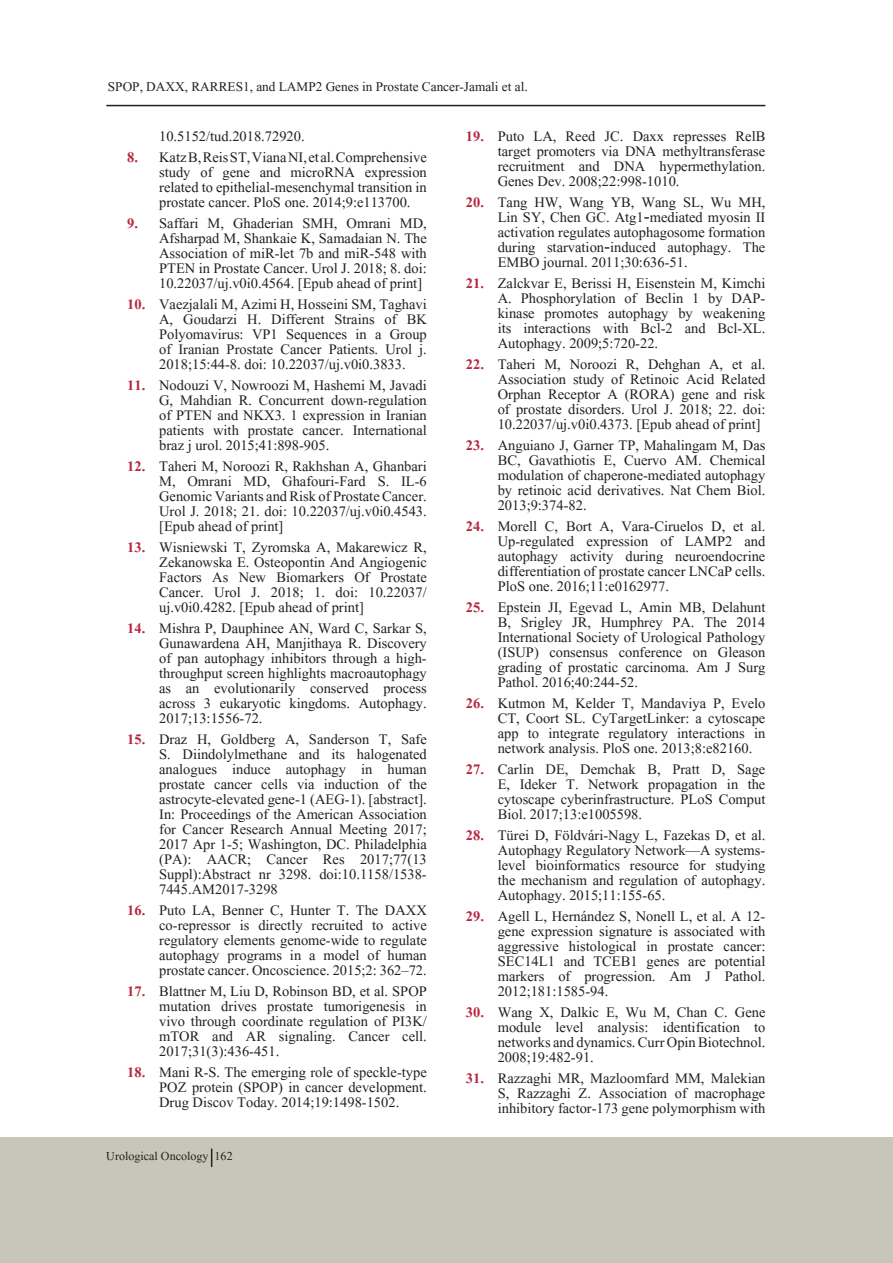
<style>
.page{position:relative;width:893px;height:1263px;background:#fff}
.page>*{position:absolute;margin:0;border:0;box-sizing:border-box;transform-origin:0 0}
.t1{font:18px/15px "Aparajita";color:#231f20;text-align:justify}
.t2{font:16.5px "Aparajita";color:#231f20}
.t3{font:15px "Aparajita";color:#231f20}
.s1{font-weight:700;color:#b62841}
.s2{font-family:"Times New Roman"}
</style>
<div class="page">
<div style="left:0;top:1137px;width:893px;height:126px;background:#c7c7b9"></div>
<hr style="left:106px;top:105px;width:659px;height:1px;background:#231f20">
<svg style="left:211px;top:1148px;width:1px;height:19px"></svg>
<p class="t2" style="left:108px;top:79px;width:421px">SPOP, DAXX, RARRES1, and LAMP2 Genes in Prostate Cancer-Jamali et al.</p>
<p class="t1" style="left:159px;top:130px;width:147px">10.5152/tud.2018.72920.</p>
<p class="t1" style="left:159px;top:151px;width:269px;text-indent:-32px"><span class="s1">8.</span> Katz B, Reis ST, Viana NI, et al. Comprehensive study of gene and microRNA expression related to epithelial-mesenchymal transition in prostate cancer. PloS one. 2014;9:e113700.</p>
<p class="t1" style="left:159px;top:217px;width:269px;text-indent:-32px"><span class="s1">9.</span> Saffari M, Ghaderian SMH, Omrani MD, Afsharpad M, Shankaie K, Samadaian N. The Association of miR-let 7b and miR-548 with PTEN in Prostate Cancer. Urol J. 2018; 8. doi:<br>10.22037/uj.v0i0.4564. [Epub ahead of print]</p>
<p class="t1" style="left:159px;top:298px;width:269px;text-indent:-32px"><span class="s1">10.</span> Vaezjalali M, Azimi H, Hosseini SM, Taghavi A, Goudarzi H. Different Strains of BK Polyomavirus: VP1 Sequences in a Group of Iranian Prostate Cancer Patients. Urol j.<br>2018;15:44-8. doi: 10.22037/uj.v0i0.3833.</p>
<p class="t1" style="left:159px;top:379px;width:269px;text-indent:-32px"><span class="s1">11.</span> Nodouzi V, Nowroozi M, Hashemi M, Javadi G, Mahdian R. Concurrent down-regulation of PTEN and NKX3. 1 expression in Iranian patients with prostate cancer. International braz j urol. 2015;41:898-905.</p>
<p class="t1" style="left:159px;top:460px;width:269px;text-indent:-32px"><span class="s1">12.</span> Taheri M, Noroozi R, Rakhshan A, Ghanbari M, Omrani MD, Ghafouri-Fard S. IL-6<br>Genomic Variants and Risk of Prostate Cancer.<br>Urol J. 2018; 21. doi: 10.22037/uj.v0i0.4543. [Epub ahead of print]</p>
<p class="t1" style="left:159px;top:541px;width:269px;text-indent:-32px"><span class="s1">13.</span> Wisniewski T, Zyromska A, Makarewicz R, Zekanowska E. Osteopontin And Angiogenic Factors As New Biomarkers Of Prostate Cancer. Urol J. 2018; 1. doi: 10.22037/ uj.v0i0.4282. [Epub ahead of print]</p>
<p class="t1" style="left:159px;top:622px;width:269px;text-indent:-32px"><span class="s1">14.</span> Mishra P, Dauphinee AN, Ward C, Sarkar S, Gunawardena AH, Manjithaya R. Discovery of pan autophagy inhibitors through a high&shy;throughput screen highlights macroautophagy as an evolutionarily conserved process across 3 eukaryotic kingdoms. Autophagy.<br>2017;13:1556-72.</p>
<p class="t1" style="left:159px;top:733px;width:269px;text-indent:-32px"><span class="s1">15.</span> Draz H, Goldberg A, Sanderson T, Safe S. Diindolylmethane and its halogenated analogues induce autophagy in human prostate cancer cells via induction of the astrocyte-elevated gene-1 (AEG-1). [abstract].<br>In: Proceedings of the American Association for Cancer Research Annual Meeting 2017; 2017 Apr 1-5; Washington, DC. Philadelphia (PA): AACR; Cancer Res 2017;77(13<br>Suppl):Abstract nr 3298. doi:10.1158/1538- 7445.AM2017-3298</p>
<p class="t1" style="left:159px;top:904px;width:269px;text-indent:-32px"><span class="s1">16.</span> Puto LA, Benner C, Hunter T. The DAXX co-repressor is directly recruited to active regulatory elements genome-wide to regulate autophagy programs in a model of human prostate cancer. Oncoscience. 2015;2: 362–72.</p>
<p class="t1" style="left:159px;top:985px;width:269px;text-indent:-32px"><span class="s1">17.</span> Blattner M, Liu D, Robinson BD, et al. SPOP mutation drives prostate tumorigenesis in vivo through coordinate regulation of PI3K/ mTOR and AR signaling. Cancer cell.<br>2017;31(3):436-451.</p>
<p class="t1" style="left:159px;top:1066px;width:269px;text-indent:-32px"><span class="s1">18.</span> Mani R-S. The emerging role of speckle-type POZ protein (SPOP) in cancer development.<br>Drug Discov Today. 2014;19:1498-1502.</p>
<p class="t3" style="left:106px;top:1148px;width:128px">Urological Oncology 162</p>
<p class="t1" style="left:498px;top:130px;width:269px;text-indent:-32px"><span class="s1">19.</span> Puto LA, Reed JC. Daxx represses RelB target promoters via DNA methyltransferase recruitment and DNA hypermethylation.<br>Genes Dev. 2008;22:998-1010.</p>
<p class="t1" style="left:498px;top:196px;width:269px;text-indent:-32px"><span class="s1">20.</span> Tang HW, Wang YB, Wang SL, Wu MH, Lin SY, Chen GC. Atg1<span class="s2">‐</span>mediated myosin II activation regulates autophagosome formation during starvation<span class="s2">‐</span>induced autophagy. The EMBO journal. 2011;30:636-51.</p>
<p class="t1" style="left:498px;top:277px;width:269px;text-indent:-32px"><span class="s1">21.</span> Zalckvar E, Berissi H, Eisenstein M, Kimchi A. Phosphorylation of Beclin 1 by DAP&shy;kinase promotes autophagy by weakening its interactions with Bcl-2 and Bcl-XL.<br>Autophagy. 2009;5:720-22.</p>
<p class="t1" style="left:498px;top:358px;width:269px;text-indent:-32px"><span class="s1">22.</span> Taheri M, Noroozi R, Dehghan A, et al.<br>Association study of Retinoic Acid Related Orphan Receptor A (RORA) gene and risk of prostate disorders. Urol J. 2018; 22. doi:<br>10.22037/uj.v0i0.4373. [Epub ahead of print]</p>
<p class="t1" style="left:498px;top:439px;width:269px;text-indent:-32px"><span class="s1">23.</span> Anguiano J, Garner TP, Mahalingam M, Das BC, Gavathiotis E, Cuervo AM. Chemical modulation of chaperone-mediated autophagy by retinoic acid derivatives. Nat Chem Biol.<br>2013;9:374-82.</p>
<p class="t1" style="left:498px;top:520px;width:269px;text-indent:-32px"><span class="s1">24.</span> Morell C, Bort A, Vara-Ciruelos D, et al.<br>Up-regulated expression of LAMP2 and autophagy activity during neuroendocrine differentiation of prostate cancer LNCaP cells.<br>PloS one. 2016;11:e0162977.</p>
<p class="t1" style="left:498px;top:601px;width:269px;text-indent:-32px"><span class="s1">25.</span> Epstein JI, Egevad L, Amin MB, Delahunt B, Srigley JR, Humphrey PA. The 2014<br>International Society of Urological Pathology (ISUP) consensus conference on Gleason grading of prostatic carcinoma. Am J Surg Pathol. 2016;40:244-52.</p>
<p class="t1" style="left:498px;top:697px;width:269px;text-indent:-32px"><span class="s1">26.</span> Kutmon M, Kelder T, Mandaviya P, Evelo CT, Coort SL. CyTargetLinker: a cytoscape app to integrate regulatory interactions in network analysis. PloS one. 2013;8:e82160.</p>
<p class="t1" style="left:498px;top:763px;width:269px;text-indent:-32px"><span class="s1">27.</span> Carlin DE, Demchak B, Pratt D, Sage E, Ideker T. Network propagation in the cytoscape cyberinfrastructure. PLoS Comput Biol. 2017;13:e1005598.</p>
<p class="t1" style="left:498px;top:829px;width:269px;text-indent:-32px"><span class="s1">28.</span> Türei D, Földvári-Nagy L, Fazekas D, et al.<br>Autophagy Regulatory Network—A systems&shy;level bioinformatics resource for studying the mechanism and regulation of autophagy.<br>Autophagy. 2015;11:155-65.</p>
<p class="t1" style="left:498px;top:910px;width:269px;text-indent:-32px"><span class="s1">29.</span> Agell L, Hernández S, Nonell L, et al. A 12- gene expression signature is associated with aggressive histological in prostate cancer:<br>SEC14L1 and TCEB1 genes are potential markers of progression. Am J Pathol.<br>2012;181:1585-94.</p>
<p class="t1" style="left:498px;top:1006px;width:269px;text-indent:-32px"><span class="s1">30.</span> Wang X, Dalkic E, Wu M, Chan C. Gene module level analysis: identification to networks and dynamics. Curr Opin Biotechnol.<br>2008;19:482-91.</p>
<p class="t1" style="left:498px;top:1072px;width:269px;text-indent:-32px"><span class="s1">31.</span> Razzaghi MR, Mazloomfard MM, Malekian S, Razzaghi Z. Association of macrophage inhibitory factor-173 gene polymorphism with</p>
</div>
